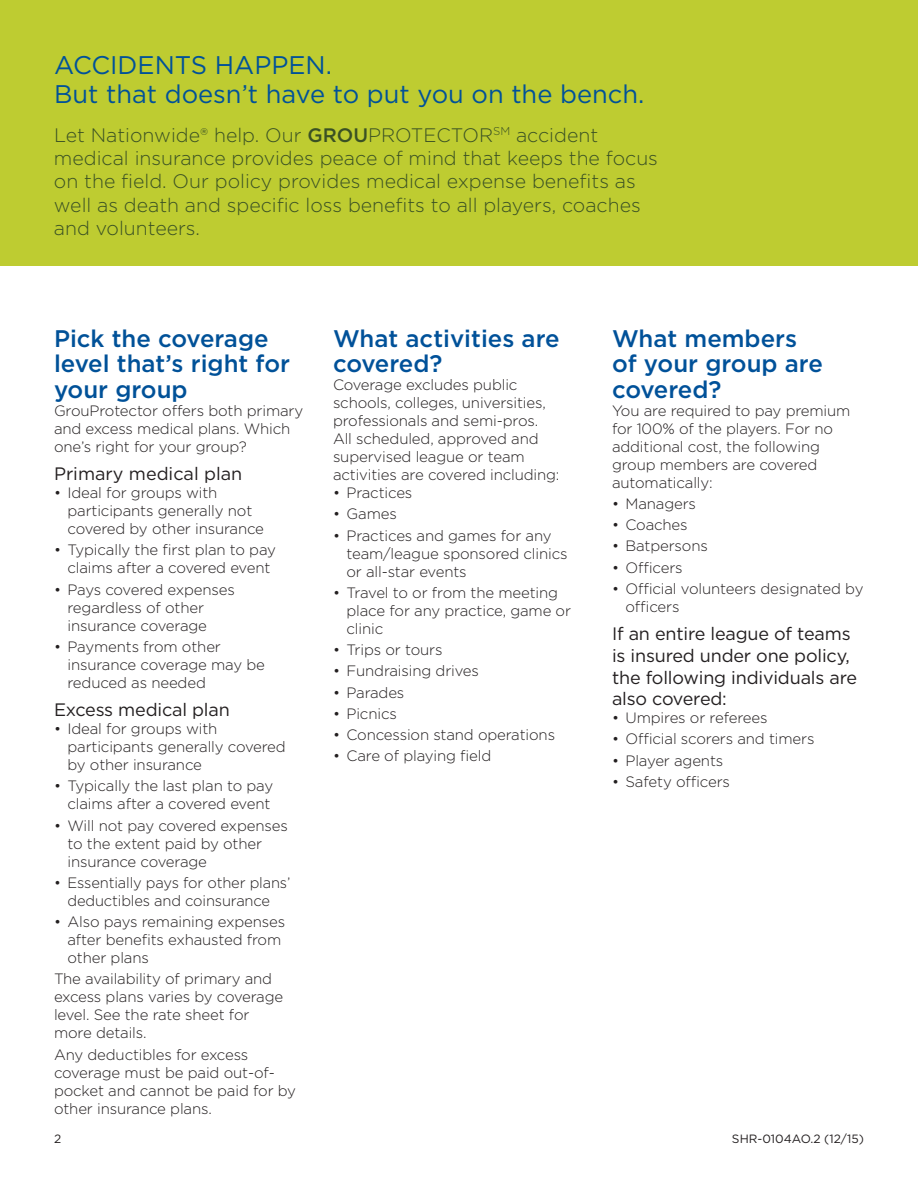
<style>
.page{position:relative;width:918px;height:1188px;background:#fff}
.page>*{position:absolute;margin:0;border:0;box-sizing:border-box;transform-origin:0 0}
.t1{font:25.5px/28.5px "Gotham";color:#005199}
.t2{font:500 24px/25.5px "Gotham";color:#005199}
.t3{font:500 24px/25.5px "Gotham";color:#005198}
.t4{font:300 19.5px/23.4px "Gotham";color:#3a5124}
.t5{font:18px/21.6px "Gotham";letter-spacing:-.01em;color:#231f20}
.t6{font:300 15px/18px "Gotham";letter-spacing:-.01em;color:#231f20}
.t7{font:12px "Gotham";color:#231f20}
.s1{font-weight:500}
</style>
<div class="page">
<div style="left:0;top:0;width:918px;height:266px;background:#becc31"></div>
<h1 class="t1" style="left:54px;top:53px;width:592px">ACCIDENTS HAPPEN.<br>But that doesn’t have to put you on the bench.</h1>
<p class="t4" style="left:54px;top:124px;width:606px">Let Nationwide® help. Our <span class="s1">GROU</span>PROTECTOR<sup>SM</sup> accident medical insurance provides peace of mind that keeps the focus on the field. Our policy provides medical expense benefits as well as death and specific loss benefits to all players, coaches and volunteers.</p>
<h2 class="t3" style="left:54px;top:327px;width:238px">Pick the coverage level that’s right for your group</h2>
<p class="t6" style="left:54px;top:402px;width:251px">GrouProtector offers both primary and excess medical plans. Which one’s right for your group?</p>
<p class="t5" style="left:54px;top:464px;width:190px">Primary medical plan</p>
<p class="t6" style="left:68px;top:485px;width:198px;text-indent:-14px">• Ideal for groups with participants generally not covered by other insurance</p>
<p class="t6" style="left:54px;top:542px;width:224px;text-align:center">• Typically the first plan to pay claims after a covered event</p>
<p class="t6" style="left:68px;top:581px;width:169px;text-indent:-14px">• Pays covered expenses regardless of other insurance coverage</p>
<p class="t6" style="left:68px;top:639px;width:199px;text-indent:-14px">• Payments from other insurance coverage may be reduced as needed</p>
<p class="t5" style="left:54px;top:700px;width:177px">Excess medical plan</p>
<p class="t6" style="left:68px;top:721px;width:220px;text-indent:-14px">• Ideal for groups with participants generally covered by other insurance</p>
<p class="t6" style="left:54px;top:778px;width:221px;text-align:right">• Typically the last plan to pay claims after a covered event</p>
<p class="t6" style="left:68px;top:817px;width:222px;text-indent:-14px">• Will not pay covered expenses to the extent paid by other insurance coverage</p>
<p class="t6" style="left:54px;top:875px;width:238px;text-align:center">• Essentially pays for other plans’ deductibles and coinsurance</p>
<p class="t6" style="left:67px;top:914px;width:219px;text-indent:-13px">• Also pays remaining expenses after benefits exhausted from other plans</p>
<p class="t6" style="left:54px;top:971px;width:231px">The availability of primary and excess plans varies by coverage level. See the rate sheet for more details.</p>
<p class="t6" style="left:54px;top:1046px;width:244px">Any deductibles for excess coverage must be paid out-of&shy;pocket and cannot be paid for by other insurance plans.</p>
<p class="t7" style="left:54px;top:1135px;width:9px">2</p>
<p class="t7" style="left:732px;top:1135px;width:134px">SHR-0104AO.2 (12/15)</p>
<h2 class="t2" style="left:333px;top:327px;width:228px">What activities are covered?</h2>
<p class="t6" style="left:333px;top:377px;width:228px">Coverage excludes public schools, colleges, universities, professionals and semi-pros.<br>All scheduled, approved and supervised league or team activities are covered including:</p>
<p class="t6" style="left:333px;top:485px;width:81px">• Practices</p>
<p class="t6" style="left:333px;top:506px;width:65px">• Games</p>
<p class="t6" style="left:347px;top:527px;width:223px;text-indent:-14px">• Practices and games for any team/league sponsored clinics or all-star events</p>
<p class="t6" style="left:347px;top:585px;width:226px;text-indent:-14px">• Travel to or from the meeting place for any practice, game or clinic</p>
<p class="t6" style="left:333px;top:642px;width:111px">• Trips or tours</p>
<p class="t6" style="left:333px;top:663px;width:147px">• Fundraising drives</p>
<p class="t6" style="left:333px;top:684px;width:73px">• Parades</p>
<p class="t6" style="left:333px;top:706px;width:65px">• Picnics</p>
<p class="t6" style="left:333px;top:727px;width:224px">• Concession stand operations</p>
<p class="t6" style="left:333px;top:748px;width:160px">• Care of playing field</p>
<h2 class="t2" style="left:612px;top:327px;width:212px">What members of your group are covered?</h2>
<p class="t6" style="left:612px;top:402px;width:240px">You are required to pay premium for 100% of the players. For no additional cost, the following group members are covered automatically:</p>
<p class="t6" style="left:612px;top:496px;width:85px">• Managers</p>
<p class="t6" style="left:612px;top:517px;width:77px">• Coaches</p>
<p class="t6" style="left:612px;top:538px;width:97px">• Batpersons</p>
<p class="t6" style="left:612px;top:559px;width:72px">• Officers</p>
<p class="t6" style="left:626px;top:581px;width:240px;text-indent:-14px">• Official volunteers designated by officers</p>
<p class="t5" style="left:612px;top:624px;width:247px">If an entire league of teams is insured under one policy, the following individuals are also covered:</p>
<p class="t6" style="left:612px;top:710px;width:157px">• Umpires or referees</p>
<p class="t6" style="left:612px;top:731px;width:204px">• Official scorers and timers</p>
<p class="t6" style="left:612px;top:752px;width:113px">• Player agents</p>
<p class="t6" style="left:612px;top:774px;width:120px">• Safety officers</p>
</div>
